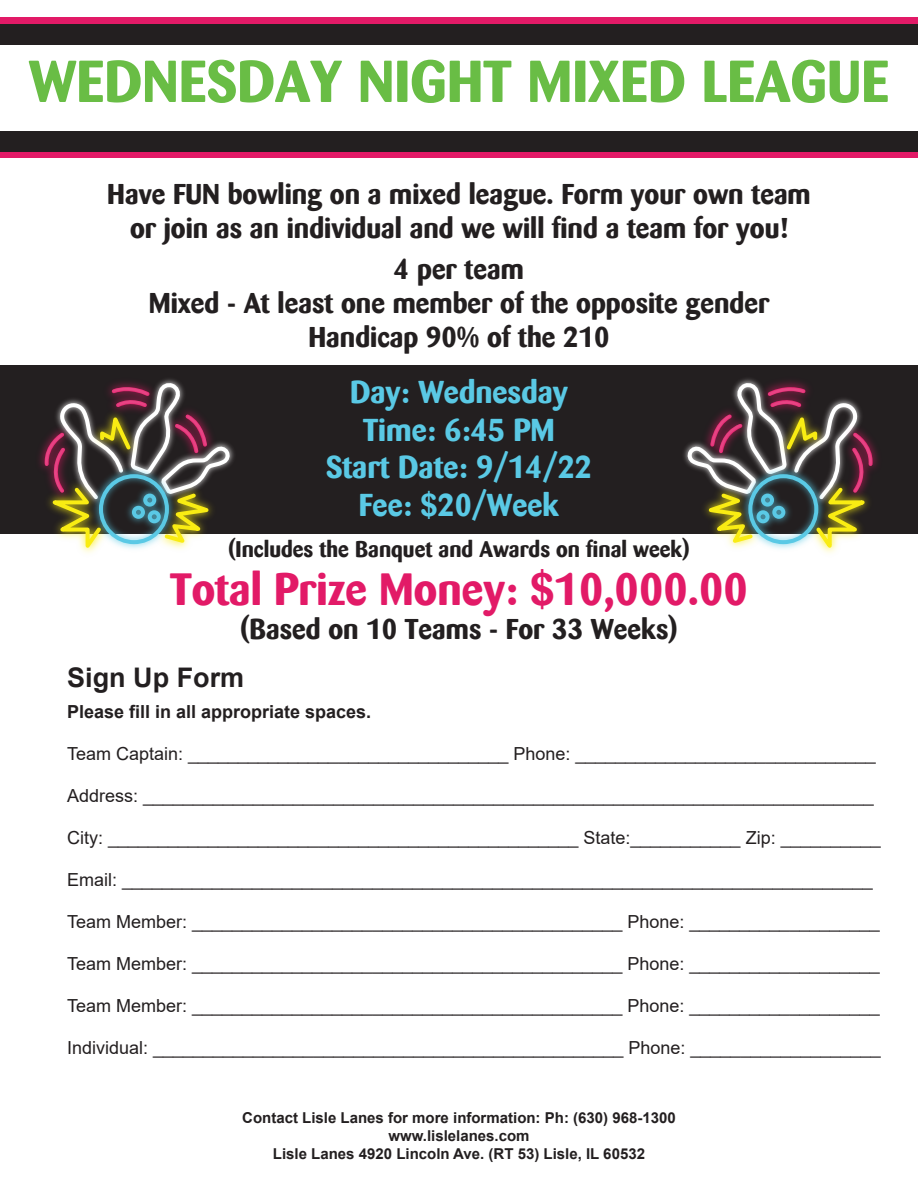
<style>
.page{position:relative;width:918px;height:1188px;background:#fff}
.page>*{position:absolute;margin:0;border:0;box-sizing:border-box;transform-origin:0 0}
.t1{font:700 58.5px "Barmeno";color:#69bd45}
.t2{font:700 45px "Barmeno";color:#e21a67}
.t3{font:700 31.5px/37.8px "Barmeno";color:#5ac9e5;text-align:center}
.t4{font:700 28.5px/34.2px "Barmeno";color:#231f20;text-align:center}
.t5{font:700 27px "Arial";color:#231f20}
.t6{font:700 22.5px "Barmeno";color:#231f20}
.t7{font:18px "Arial";color:#231f20}
.t8{font:700 18px "Arial";color:#231f20}
.t9{font:700 15px/18px "Arial";color:#231f20;text-align:center}
</style>
<div class="page">
<div style="left:0;top:17px;width:918px;height:14px;background:#e21a67"></div>
<div style="left:0;top:24px;width:918px;height:20px;background:#231f20"></div>
<svg style="left:0;top:151px;width:918px;height:7px;background:#c61a5c"></svg>
<div style="left:0;top:131px;width:918px;height:20px;background:#231f20"></div>
<div style="left:0;top:365px;width:918px;height:168px;background:#231f20"></div>
<svg style="left:35px;top:379px;width:199px;height:174px"></svg>
<img style="left:740px;top:378px;width:16px;height:3px">
<svg style="left:683px;top:381px;width:200px;height:172px"></svg>
<h1 class="t1" style="left:29px;top:46px;width:862px">WEDNESDAY NIGHT MIXED LEAGUE</h1>
<h3 class="t4" style="left:107px;top:177px;width:705px">Have FUN bowling on a mixed league. Form your own team or join as an individual and we will find a team for you!</h3>
<h3 class="t4" style="left:149px;top:251px;width:622px">4 per team<br>Mixed - At least one member of the opposite gender<br>Handicap 90% of the 210</h3>
<h3 class="t3" style="left:326px;top:373px;width:267px">Day: Wednesday<br>Time: 6:45 PM<br>Start Date: 9/14/22<br>Fee: $20/Week</h3>
<p class="t6" style="left:229px;top:535px;width:462px">(Includes the Banquet and Awards on final week)</p>
<h2 class="t2" style="left:170px;top:562px;width:579px">Total Prize Money: $10,000.00</h2>
<h3 class="t4" style="left:240px;top:612px;width:439px">(Based on 10 Teams - For 33 Weeks)</h3>
<h3 class="t5" style="left:67px;top:659px;width:179px">Sign Up Form</h3>
<p class="t8" style="left:67px;top:699px;width:306px">Please fill in all appropriate spaces.</p>
<p class="t7" style="left:67px;top:741px;width:810px">Team Captain: ________________________________ Phone: ______________________________</p>
<p class="t7" style="left:67px;top:783px;width:808px">Address: _________________________________________________________________________</p>
<p class="t7" style="left:67px;top:825px;width:815px">City: _______________________________________________ State:___________ Zip: __________</p>
<p class="t7" style="left:67px;top:867px;width:807px">Email: ___________________________________________________________________________</p>
<p class="t7" style="left:67px;top:909px;width:814px">Team Member: ___________________________________________ Phone: ___________________</p>
<p class="t7" style="left:67px;top:951px;width:814px">Team Member: ___________________________________________ Phone: ___________________</p>
<p class="t7" style="left:67px;top:993px;width:814px">Team Member: ___________________________________________ Phone: ___________________</p>
<p class="t7" style="left:67px;top:1035px;width:815px">Individual: _______________________________________________ Phone: ___________________</p>
<p class="t9" style="left:242px;top:1109px;width:435px">Contact Lisle Lanes for more information: Ph: (630) 968-1300 www.lislelanes.com<br>Lisle Lanes 4920 Lincoln Ave. (RT 53) Lisle, IL 60532</p>
</div>
